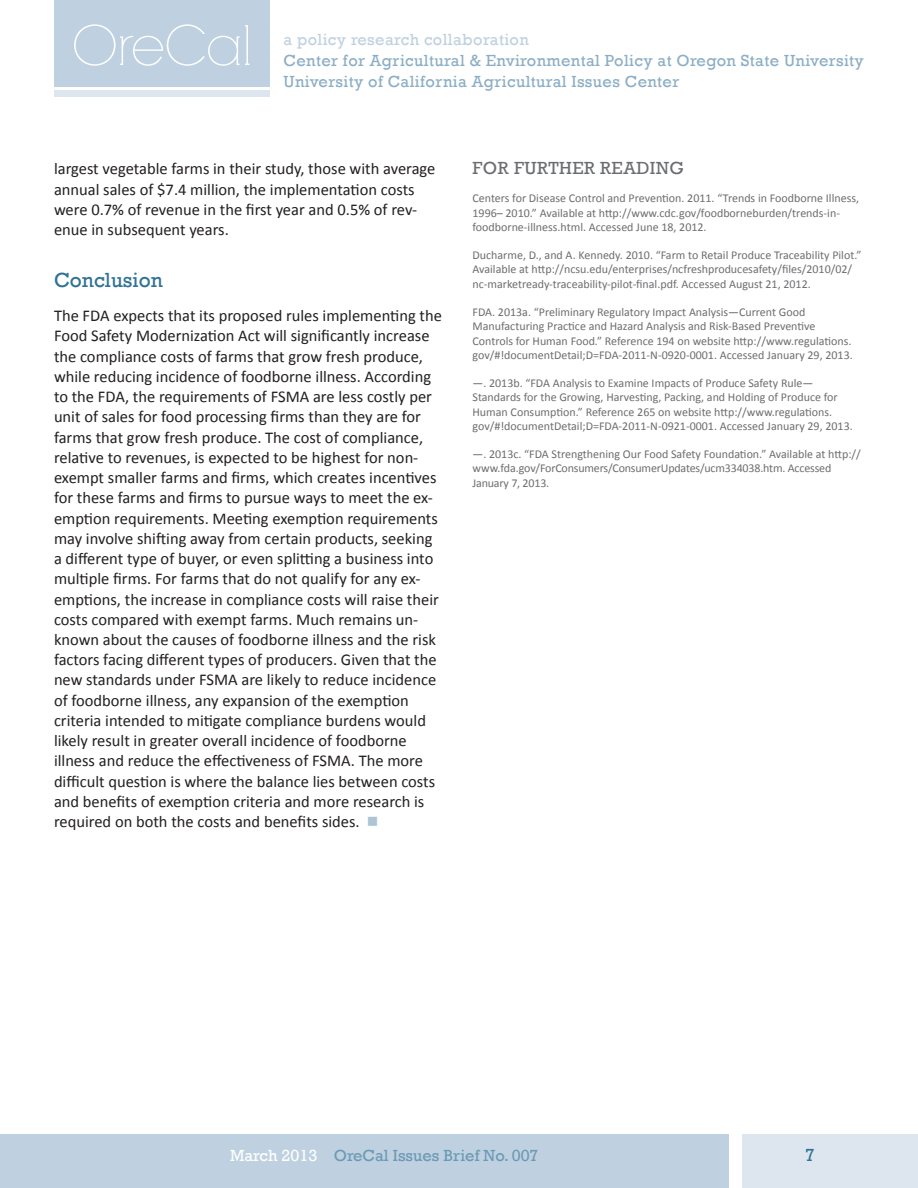
<style>
.page{position:relative;width:918px;height:1188px;background:#fff}
.page>*{position:absolute;margin:0;border:0;box-sizing:border-box;transform-origin:0 0}
.t1{font:54px "RNS Camelia";letter-spacing:-.01em;color:#fff}
.t2{font:21px "Rockwell";color:#307394}
.t3{font:18px "Rockwell";letter-spacing:.025em;color:#6c6d70}
.t4{font:18px "Rockwell";color:#307394}
.t5{font:16.5px/20.2px "Calibri";color:#231f20}
.t6{font:16.5px "Rockwell";letter-spacing:.02em;color:#8baec6}
.t7{font:16.5px "Rockwell";color:#6c99b5}
.t8{font:16.5px "Rockwell";letter-spacing:.02em;color:#bfd1e0}
.t9{font:12px/14.4px "Calibri";color:#6c6d70}
.s1{color:#fff}
</style>
<div class="page">
<div style="left:0;top:1134px;width:729px;height:54px;background:#bfd1e0"></div>
<div style="left:742px;top:1134px;width:176px;height:54px;background:#dde6ee"></div>
<div style="left:54px;top:0;width:216px;height:87px;background:#bfd1e0"></div>
<div style="left:54px;top:90px;width:216px;height:7px;background:#dde6ee"></div>
<h1 class="t1" style="left:72px;top:14px;width:182px">OreCal</h1>
<p class="t8" style="left:284px;top:30px;width:247px">a policy research collaboration</p>
<p class="t6" style="left:284px;top:51px;width:582px">Center for Agricultural &amp; Environmental Policy at Oregon State University</p>
<p class="t6" style="left:284px;top:72px;width:397px">University of California Agricultural Issues Center</p>
<p class="t5" style="left:54px;top:159px;width:383px">largest vegetable farms in their study, those with average annual sales of $7.4 million, the implementation costs were 0.7% of revenue in the first year and 0.5% of rev&shy;enue in subsequent years.</p>
<p class="t2" style="left:54px;top:268px;width:110px">Conclusion</p>
<p class="t5" style="left:54px;top:306px;width:389px">The FDA expects that its proposed rules implementing the Food Safety Modernization Act will significantly increase the compliance costs of farms that grow fresh produce, while reducing incidence of foodborne illness. According to the FDA, the requirements of FSMA are less costly per unit of sales for food processing firms than they are for farms that grow fresh produce. The cost of compliance, relative to revenues, is expected to be highest for non&shy;exempt smaller farms and firms, which creates incentives for these farms and firms to pursue ways to meet the ex&shy;emption requirements. Meeting exemption requirements may involve shifting away from certain products, seeking a different type of buyer, or even splitting a business into multiple firms. For farms that do not qualify for any ex&shy;emptions, the increase in compliance costs will raise their costs compared with exempt farms. Much remains un&shy;known about the causes of foodborne illness and the risk factors facing different types of producers. Given that the new standards under FSMA are likely to reduce incidence of foodborne illness, any expansion of the exemption criteria intended to mitigate compliance burdens would likely result in greater overall incidence of foodborne illness and reduce the effectiveness of FSMA. The more difficult question is where the balance lies between costs and benefits of exemption criteria and more research is required on both the costs and benefits sides.</p>
<p class="t3" style="left:472px;top:158px;width:65px">For Further</p>
<p class="t3" style="left:600px;top:158px;width:85px">Reading</p>
<p class="t9" style="left:472px;top:191px;width:388px">Centers for Disease Control and Prevention. 2011. “Trends in Foodborne Illness,<br>1996– 2010.” Available at http://www.cdc.gov/foodborneburden/trends-in&shy;foodborne-illness.html. Accessed June 18, 2012.</p>
<p class="t9" style="left:472px;top:248px;width:391px">Ducharme, D., and A. Kennedy. 2010. “Farm to Retail Produce Traceability Pilot.”<br>Available at http://ncsu.edu/enterprises/ncfreshproducesafety/files/2010/02/ nc-marketready-traceability-pilot-final.pdf. Accessed August 21, 2012.</p>
<p class="t9" style="left:472px;top:305px;width:382px">FDA. 2013a. “Preliminary Regulatory Impact Analysis—Current Good Manufacturing Practice and Hazard Analysis and Risk-Based Preventive Controls for Human Food.” Reference 194 on website http://www.regulations. gov/#!documentDetail;D=FDA-2011-N-0920-0001. Accessed January 29, 2013.</p>
<p class="t9" style="left:472px;top:376px;width:382px">—. 2013b. “FDA Analysis to Examine Impacts of Produce Safety Rule— Standards for the Growing, Harvesting, Packing, and Holding of Produce for Human Consumption.” Reference 265 on website http://www.regulations. gov/#!documentDetail;D=FDA-2011-N-0921-0001. Accessed January 29, 2013.</p>
<p class="t9" style="left:472px;top:447px;width:390px">—. 2013c. “FDA Strengthening Our Food Safety Foundation.” Available at http:// www.fda.gov/ForConsumers/ConsumerUpdates/ucm334038.htm. Accessed<br>January 7, 2013.</p>
<p class="t7" style="left:230px;top:1146px;width:310px"><span class="s1">March 2013</span> OreCal Issues Brief No. 007</p>
<p class="t4" style="left:805px;top:1145px;width:11px">7</p>
</div>
